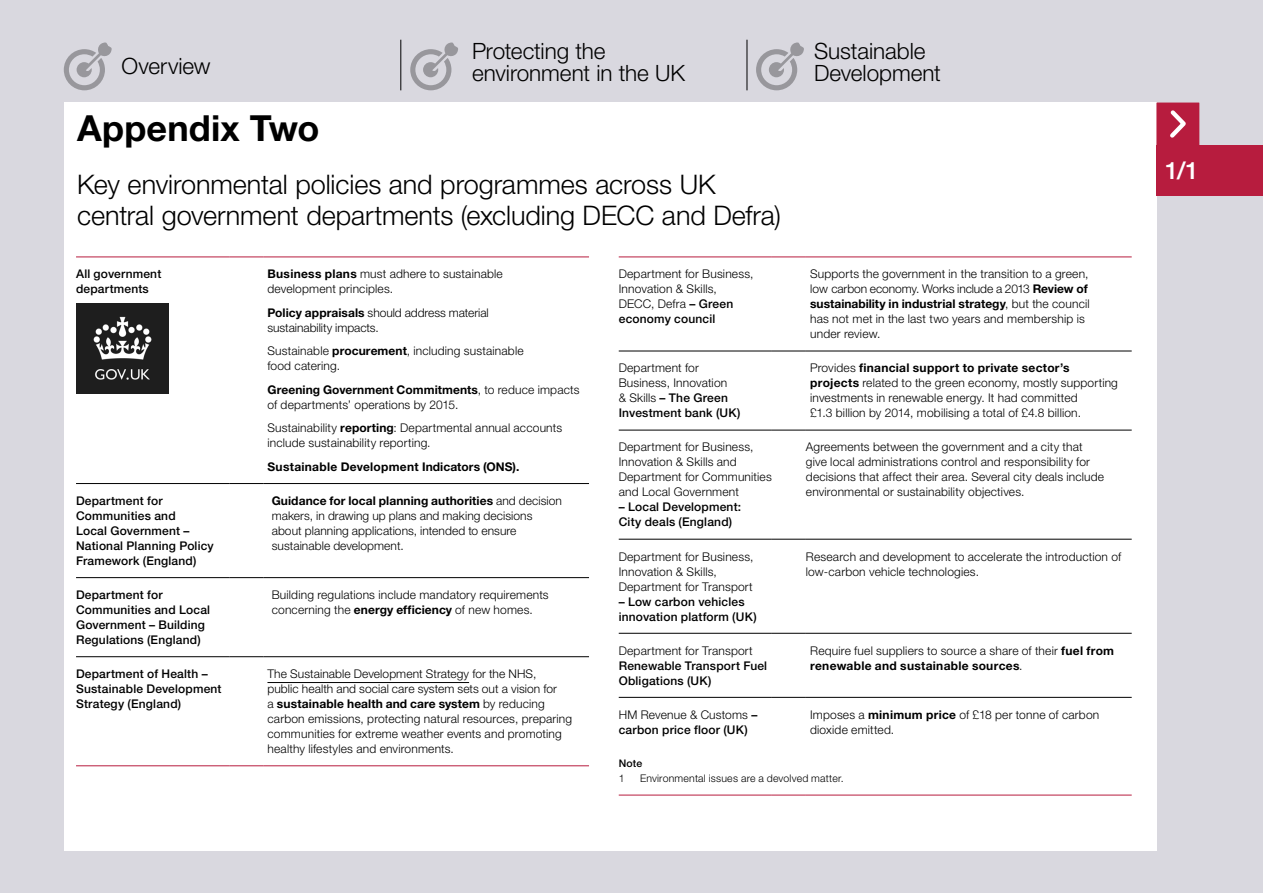
<style>
.page{position:relative;width:1263px;height:893px;background:#d9d8df}
.page>*{position:absolute;margin:0;border:0;box-sizing:border-box;transform-origin:0 0}
.t1{font:700 36px "Helvetica Neue LT Std";letter-spacing:.005em;color:#000}
.t2{font:300 27px/31.5px "Helvetica Neue LT Std";letter-spacing:-.005em;color:#000}
.t3{font:500 24px "Helvetica Neue LT Std";color:#fff}
.t4{font:300 22.5px/22.5px "Helvetica Neue LT Std";letter-spacing:-.005em;color:#000}
.t5{font:300 12px/15px "Helvetica Neue LT Std";letter-spacing:.015em;color:#000}
.t6{font:500 12px/15px "Helvetica Neue LT Std";letter-spacing:.015em;color:#000}
.t7{font:300 12px/15px "Helvetica Neue LT Std";letter-spacing:-.005em;color:#000}
.t8{font:700 12px "Helvetica Neue LT Std";letter-spacing:.02em;color:#000}
.t9{font:300 10.5px "Helvetica Neue LT Std";letter-spacing:.02em;color:#000}
.t10{font:500 10.5px "Helvetica Neue LT Std";color:#000}
.s1{font-weight:700}
.s2{font-weight:500}
.s3{font-weight:300}
</style>
<div class="page">
<hr style="left:401px;top:40px;width:1px;height:50px;background:#000">
<hr style="left:747px;top:40px;width:1px;height:50px;background:#000">
<svg style="left:64px;top:42px;width:48px;height:48px"></svg>
<svg style="left:410px;top:42px;width:48px;height:48px"></svg>
<svg style="left:756px;top:42px;width:48px;height:48px"></svg>
<div style="left:64px;top:103px;width:1093px;height:748px;background:#fff"></div>
<div style="left:1157px;top:103px;width:42px;height:42px;background:#b71c3e"></div>
<svg style="left:1170px;top:110px;width:16px;height:28px"></svg>
<div style="left:1157px;top:145px;width:106px;height:51px;background:#b71c3e"></div>
<svg style="left:76px;top:303px;width:513px;height:381px"></svg>
<svg style="left:76px;top:484px;width:513px;height:93px"></svg>
<hr style="left:76px;top:483px;width:153px;height:1px;background:#000">
<hr style="left:229px;top:483px;width:34px;height:1px;background:#000">
<hr style="left:263px;top:483px;width:326px;height:1px;background:#000">
<hr style="left:76px;top:577px;width:153px;height:1px;background:#000">
<hr style="left:229px;top:577px;width:34px;height:1px;background:#000">
<hr style="left:263px;top:577px;width:326px;height:1px;background:#000">
<hr style="left:76px;top:656px;width:153px;height:1px;background:#000">
<hr style="left:229px;top:656px;width:34px;height:1px;background:#000">
<hr style="left:263px;top:656px;width:326px;height:1px;background:#000">
<hr style="left:76px;top:257px;width:153px;height:1px;background:#b71c3e">
<hr style="left:229px;top:257px;width:34px;height:1px;background:#b71c3e">
<hr style="left:263px;top:257px;width:326px;height:1px;background:#b71c3e">
<hr style="left:76px;top:765px;width:153px;height:1px;background:#b71c3e">
<hr style="left:229px;top:765px;width:34px;height:1px;background:#b71c3e">
<hr style="left:263px;top:765px;width:326px;height:1px;background:#b71c3e">
<hr style="left:267px;top:682px;width:202px;height:1px;background:#000">
<img style="left:76px;top:304px;width:93px;height:90px">
<hr style="left:619px;top:430px;width:153px;height:1px;background:#000">
<hr style="left:772px;top:430px;width:34px;height:1px;background:#000">
<hr style="left:806px;top:430px;width:326px;height:1px;background:#000">
<hr style="left:619px;top:351px;width:153px;height:1px;background:#000">
<hr style="left:772px;top:351px;width:34px;height:1px;background:#000">
<hr style="left:806px;top:351px;width:326px;height:1px;background:#000">
<hr style="left:619px;top:539px;width:153px;height:1px;background:#000">
<hr style="left:772px;top:539px;width:34px;height:1px;background:#000">
<hr style="left:806px;top:539px;width:326px;height:1px;background:#000">
<hr style="left:619px;top:633px;width:153px;height:1px;background:#000">
<hr style="left:772px;top:633px;width:34px;height:1px;background:#000">
<hr style="left:806px;top:633px;width:326px;height:1px;background:#000">
<hr style="left:619px;top:697px;width:153px;height:1px;background:#000">
<hr style="left:772px;top:697px;width:34px;height:1px;background:#000">
<hr style="left:806px;top:697px;width:326px;height:1px;background:#000">
<hr style="left:619px;top:795px;width:153px;height:1px;background:#b71c3e">
<hr style="left:772px;top:795px;width:34px;height:1px;background:#b71c3e">
<hr style="left:806px;top:795px;width:326px;height:1px;background:#b71c3e">
<hr style="left:619px;top:257px;width:153px;height:1px;background:#b71c3e">
<hr style="left:772px;top:257px;width:34px;height:1px;background:#b71c3e">
<hr style="left:806px;top:257px;width:326px;height:1px;background:#b71c3e">
<h3 class="t4" style="left:122px;top:54px;width:91px">Overview</h3>
<h3 class="t4" style="left:472px;top:39px;width:215px">Protecting the environment in the UK</h3>
<h3 class="t4" style="left:814px;top:39px;width:128px">Sustainable<br>Development</h3>
<h1 class="t1" style="left:77px;top:106px;width:244px">Appendix Two</h1>
<h2 class="t2" style="left:77px;top:168px;width:705px">Key environmental policies and programmes across UK central government departments (excluding DECC and Defra)</h2>
<p class="t6" style="left:76px;top:266px;width:87px">All government departments</p>
<p class="t5" style="left:267px;top:266px;width:237px"><span class="s1">Business plans</span> must adhere to sustainable development principles.</p>
<p class="t7" style="left:267px;top:305px;width:223px"><span class="s1">Policy appraisals</span> should address material sustainability impacts.</p>
<p class="t5" style="left:267px;top:343px;width:258px">Sustainable <span class="s1">procurement</span>, including sustainable food catering.</p>
<p class="t5" style="left:267px;top:382px;width:313px"><span class="s1">Greening Government Commitments</span>, to reduce impacts of departments’ operations by 2015.</p>
<p class="t5" style="left:267px;top:420px;width:296px">Sustainability <span class="s1">reporting</span>: Departmental annual accounts include sustainability reporting.</p>
<p class="t8" style="left:267px;top:459px;width:253px">Sustainable Development Indicators (ONS).</p>
<p class="t6" style="left:76px;top:493px;width:139px">Department for<br>Communities and<br>Local Government –<br>National Planning Policy<br>Framework (England)</p>
<p class="t5" style="left:272px;top:493px;width:292px"><span class="s1">Guidance for local planning authorities</span> and decision makers, in drawing up plans and making decisions about planning applications, intended to ensure sustainable development.</p>
<p class="t6" style="left:76px;top:587px;width:136px">Department for<br>Communities and Local<br>Government – Building<br>Regulations (England)</p>
<p class="t5" style="left:272px;top:587px;width:278px">Building regulations include mandatory requirements concerning the <span class="s1">energy efficiency</span> of new homes.</p>
<p class="t6" style="left:76px;top:666px;width:147px">Department of Health –<br>Sustainable Development<br>Strategy (England)</p>
<p class="t5" style="left:267px;top:666px;width:306px">The Sustainable Development Strategy for the NHS,<br>public health and social care system sets out a vision for<br>a <span class="s1">sustainable health and care system</span> by reducing carbon emissions, protecting natural resources, preparing communities for extreme weather events and promoting healthy lifestyles and environments.</p>
<p class="t5" style="left:619px;top:266px;width:136px">Department for Business,<br>Innovation &amp; Skills,<br>DECC, Defra <span class="s2">– Green economy council</span></p>
<p class="t5" style="left:810px;top:266px;width:281px">Supports the government in the transition to a green, low carbon economy. Works include a 2013 <span class="s1">Review of sustainability in industrial strategy</span>, but the council has not met in the last two years and membership is under review.</p>
<p class="t5" style="left:619px;top:360px;width:123px">Department for<br>Business, Innovation<br>&amp; Skills <span class="s2">– The Green<br>Investment bank (UK)</span></p>
<p class="t5" style="left:810px;top:360px;width:309px">Provides <span class="s1">financial support to private sector’s projects</span> related to the green economy, mostly supporting investments in renewable energy. It had committed<br>£1.3 billion by 2014, mobilising a total of £4.8 billion.</p>
<p class="t5" style="left:619px;top:439px;width:155px">Department for Business,<br>Innovation &amp; Skills and<br>Department for Communities and Local Government</p>
<p class="t6" style="left:619px;top:499px;width:124px">– Local Development:<br>City deals (England)</p>
<p class="t5" style="left:806px;top:439px;width:300px">Agreements between the government and a city that give local administrations control and responsibility for decisions that affect their area. Several city deals include environmental or sustainability objectives.</p>
<p class="t5" style="left:619px;top:548px;width:136px">Department for Business,<br>Innovation &amp; Skills,<br>Department for Transport</p>
<p class="t6" style="left:619px;top:594px;width:140px">– Low carbon vehicles innovation platform (UK)</p>
<p class="t5" style="left:806px;top:548px;width:317px">Research and development to accelerate the introduction of low-carbon vehicle technologies.</p>
<p class="t5" style="left:619px;top:643px;width:136px">Department for Transport</p>
<p class="t6" style="left:619px;top:658px;width:150px">Renewable Transport Fuel<br>Obligations (UK)</p>
<p class="t5" style="left:810px;top:643px;width:305px">Require fuel suppliers to source a share of their <span class="s1">fuel from renewable and sustainable sources</span>.</p>
<p class="t6" style="left:619px;top:707px;width:140px"><span class="s3">HM Revenue &amp; Customs</span> – carbon price floor (UK)</p>
<p class="t5" style="left:810px;top:707px;width:291px">Imposes a <span class="s1">minimum price</span> of £18 per tonne of carbon dioxide emitted.</p>
<p class="t10" style="left:619px;top:757px;width:25px">Note</p>
<p class="t9" style="left:619px;top:772px;width:7px">1</p>
<p class="t9" style="left:640px;top:772px;width:205px">Environmental issues are a devolved matter.</p>
<h3 class="t3" style="left:1165px;top:156px;width:35px">1/1</h3>
</div>
